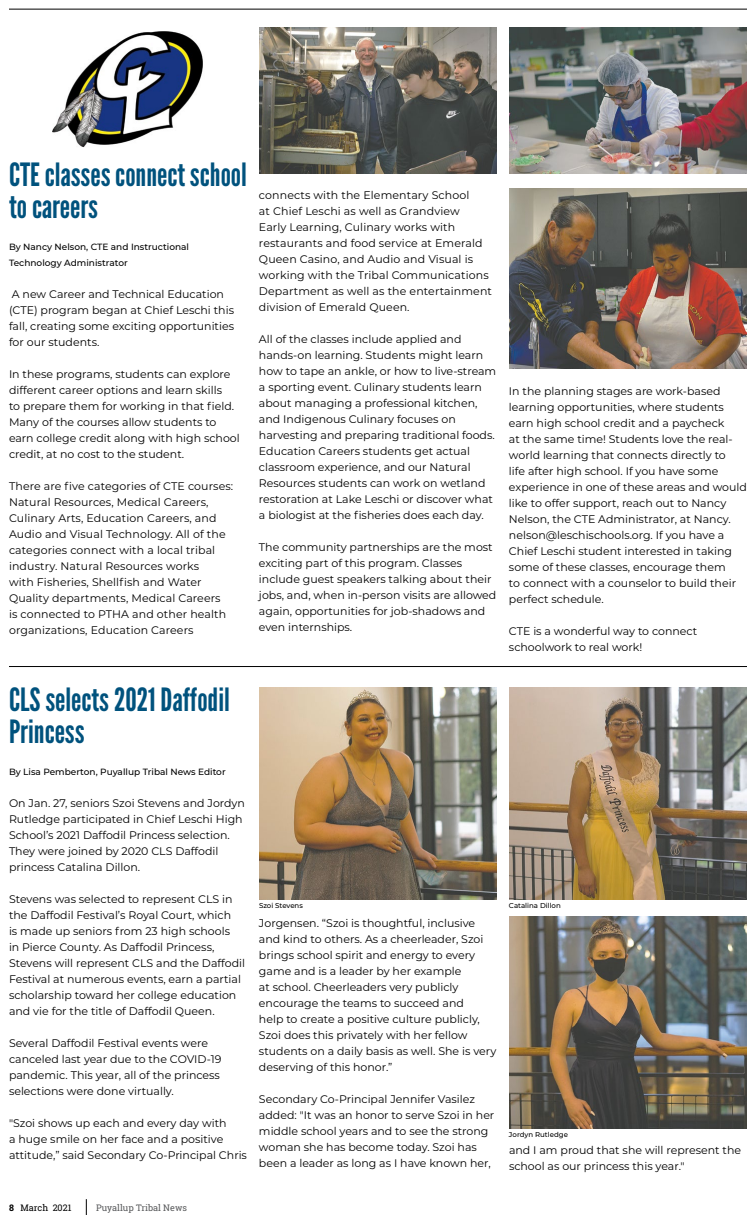
<style>
.page{position:relative;width:756px;height:1224px;background:#fff}
.page>*{position:absolute;margin:0;border:0;box-sizing:border-box;transform-origin:0 0}
.t1{font:32px/32px "League Gothic";color:#00527d}
.t2{font:11px/16px "Montserrat";color:#000}
.t3{font:500 9px/16px "Montserrat";color:#000}
.t4{font:9px "Roboto Slab";color:#58595b}
.t5{font:9px "Roboto Slab";color:#000}
.t6{font:500 7px "Montserrat";color:#000}
.s1{font-weight:700}
</style>
<div class="page">
<svg style="left:86px;top:1199px;width:1px;height:16px"></svg>
<img style="left:259px;top:688px;width:238px;height:211px">
<hr style="left:9px;top:9px;width:738px;height:1px;background:#000">
<img style="left:52px;top:31px;width:151px;height:117px">
<hr style="left:9px;top:666px;width:738px;height:1px;background:#000">
<img style="left:509px;top:917px;width:238px;height:211px">
<img style="left:509px;top:688px;width:238px;height:211px">
<img style="left:509px;top:27px;width:238px;height:147px">
<img style="left:259px;top:27px;width:238px;height:147px">
<img style="left:509px;top:188px;width:238px;height:180px">
<h1 class="t1" style="left:9px;top:158px;width:239px">CTE classes connect school to careers</h1>
<p class="t3" style="left:9px;top:238px;width:182px">By Nancy Nelson, CTE and Instructional<br>Technology Administrator</p>
<p class="t2" style="left:9px;top:285px;width:227px">A new Career and Technical Education (CTE) program began at Chief Leschi this fall, creating some exciting opportunities for our students.</p>
<p class="t2" style="left:9px;top:365px;width:232px">In these programs, students can explore different career options and learn skills<br>to prepare them for working in that field.<br>Many of the courses allow students to earn college credit along with high school credit, at no cost to the student.</p>
<p class="t2" style="left:9px;top:477px;width:226px">There are five categories of CTE courses:<br>Natural Resources, Medical Careers, Culinary Arts, Education Careers, and Audio and Visual Technology. All of the categories connect with a local tribal industry. Natural Resources works<br>with Fisheries, Shellfish and Water Quality departments, Medical Careers<br>is connected to PTHA and other health organizations, Education Careers</p>
<p class="t2" style="left:259px;top:187px;width:235px">connects with the Elementary School<br>at Chief Leschi as well as Grandview<br>Early Learning, Culinary works with restaurants and food service at Emerald Queen Casino, and Audio and Visual is working with the Tribal Communications Department as well as the entertainment division of Emerald Queen.</p>
<p class="t2" style="left:259px;top:331px;width:239px">All of the classes include applied and hands-on learning. Students might learn how to tape an ankle, or how to live-stream a sporting event. Culinary students learn about managing a professional kitchen, and Indigenous Culinary focuses on harvesting and preparing traditional foods.<br>Education Careers students get actual classroom experience, and our Natural Resources students can work on wetland restoration at Lake Leschi or discover what a biologist at the fisheries does each day.</p>
<p class="t2" style="left:259px;top:539px;width:239px">The community partnerships are the most exciting part of this program. Classes include guest speakers talking about their jobs, and, when in-person visits are allowed again, opportunities for job-shadows and even internships.</p>
<p class="t2" style="left:509px;top:382px;width:239px">In the planning stages are work-based learning opportunities, where students earn high school credit and a paycheck<br>at the same time! Students love the real&shy;world learning that connects directly to<br>life after high school. If you have some experience in one of these areas and would like to offer support, reach out to Nancy Nelson, the CTE Administrator, at Nancy. nelson@leschischools.org. If you have a Chief Leschi student interested in taking some of these classes, encourage them<br>to connect with a counselor to build their perfect schedule.</p>
<p class="t2" style="left:509px;top:622px;width:190px">CTE is a wonderful way to connect schoolwork to real work!</p>
<h1 class="t1" style="left:9px;top:684px;width:222px">CLS selects 2021 Daffodil<br>Princess</h1>
<p class="t3" style="left:9px;top:764px;width:218px">By Lisa Pemberton, Puyallup Tribal News Editor</p>
<p class="t2" style="left:9px;top:795px;width:238px">On Jan. 27, seniors Szoi Stevens and Jordyn Rutledge participated in Chief Leschi High School’s 2021 Daffodil Princess selection.<br>They were joined by 2020 CLS Daffodil princess Catalina Dillon.</p>
<p class="t2" style="left:9px;top:891px;width:238px">Stevens was selected to represent CLS in the Daffodil Festival’s Royal Court, which<br>is made up seniors from 23 high schools<br>in Pierce County. As Daffodil Princess, Stevens will represent CLS and the Daffodil Festival at numerous events, earn a partial scholarship toward her college education and vie for the title of Daffodil Queen.</p>
<p class="t2" style="left:9px;top:1035px;width:214px">Several Daffodil Festival events were canceled last year due to the COVID-19 pandemic. This year, all of the princess selections were done virtually.</p>
<p class="t2" style="left:9px;top:1115px;width:240px">"Szoi shows up each and every day with<br>a huge smile on her face and a positive attitude,” said Secondary Co-Principal Chris</p>
<p class="t6" style="left:259px;top:901px;width:45px">Szoi Stevens</p>
<p class="t6" style="left:509px;top:901px;width:53px">Catalina Dillon</p>
<p class="t2" style="left:259px;top:915px;width:239px">Jorgensen. “Szoi is thoughtful, inclusive and kind to others. As a cheerleader, Szoi brings school spirit and energy to every game and is a leader by her example<br>at school. Cheerleaders very publicly encourage the teams to succeed and<br>help to create a positive culture publicly, Szoi does this privately with her fellow students on a daily basis as well. She is very deserving of this honor.”</p>
<p class="t2" style="left:259px;top:1091px;width:237px">Secondary Co-Principal Jennifer Vasilez added: "It was an honor to serve Szoi in her middle school years and to see the strong woman she has become today. Szoi has been a leader as long as I have known her,</p>
<p class="t6" style="left:509px;top:1130px;width:61px">Jordyn Rutledge</p>
<p class="t2" style="left:509px;top:1142px;width:234px">and I am proud that she will represent the school as our princess this year."</p>
<p class="t5" style="left:9px;top:1202px;width:64px"><span class="s1">8</span> March 2021</p>
<p class="t4" style="left:96px;top:1202px;width:92px">Puyallup Tribal News</p>
</div>
